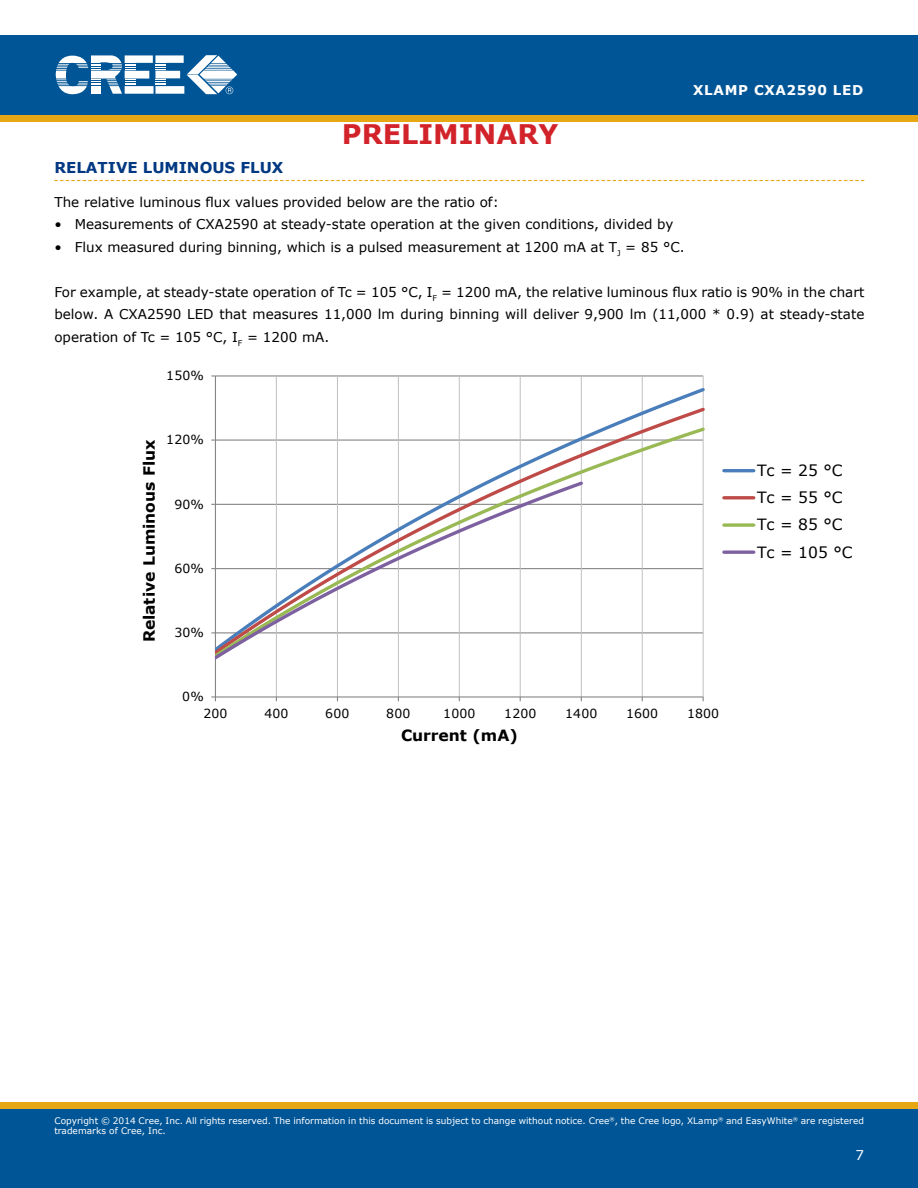
<style>
.page{position:relative;width:918px;height:1188px;background:#fff}
.page>*{position:absolute;margin:0;border:0;box-sizing:border-box;transform-origin:0 0}
.t1{font:700 27px "Verdana";color:#d2232a}
.t2{font:700 15.45px "Verdana";color:#000}
.t3{font:15.45px/27.2px "Verdana";color:#000}
.t4{font:700 15px "Verdana";color:#003882}
.t5{font:13.5px/22.5px "Verdana";color:#000;text-align:justify}
.t6{font:700 13.5px "Verdana";letter-spacing:.05em;color:#fff}
.t7{font:13.5px "Verdana";color:#fff}
.t8{font:12.45px "Verdana";letter-spacing:.005em;color:#000}
.t9{font:9px/10.8px "Verdana";color:#fff}
</style>
<div class="page">
<div style="left:0;top:115px;width:918px;height:7px;background:#e7a614"></div>
<div style="left:0;top:35px;width:918px;height:80px;background:#005596"></div>
<svg style="left:56px;top:55px;width:181px;height:39px"></svg>
<div style="left:0;top:1108px;width:918px;height:80px;background:#005596"></div>
<div style="left:0;top:1102px;width:918px;height:6px;background:#e7a614"></div>
<svg style="left:54px;top:180px;width:810px;height:1px"></svg>
<hr style="left:215px;top:375px;width:488px;height:2px;background:#868686">
<hr style="left:276px;top:376px;width:1px;height:321px;background:#c0c0c0">
<hr style="left:337px;top:376px;width:1px;height:321px;background:#c0c0c0">
<hr style="left:398px;top:376px;width:1px;height:321px;background:#c0c0c0">
<hr style="left:459px;top:376px;width:1px;height:321px;background:#c0c0c0">
<hr style="left:520px;top:376px;width:1px;height:321px;background:#c0c0c0">
<hr style="left:581px;top:376px;width:1px;height:321px;background:#c0c0c0">
<hr style="left:642px;top:376px;width:1px;height:321px;background:#c0c0c0">
<hr style="left:703px;top:376px;width:1px;height:321px;background:#c0c0c0">
<hr style="left:215px;top:376px;width:1px;height:321px;background:#868686">
<hr style="left:215px;top:696px;width:488px;height:2px;background:#868686">
<svg style="left:211px;top:696px;width:5px;height:5px"></svg>
<svg style="left:458px;top:405px;width:247px;height:20px"></svg>
<svg style="left:216px;top:425px;width:489px;height:236px"></svg>
<svg style="left:215px;top:479px;width:371px;height:183px"></svg>
<hr style="left:724px;top:469px;width:30px;height:3px;background:#4a7ebb">
<hr style="left:724px;top:496px;width:30px;height:3px;background:#be4b48">
<svg style="left:724px;top:523px;width:30px;height:4px"></svg>
<svg style="left:724px;top:550px;width:30px;height:4px"></svg>
<h1 class="t1" style="left:342px;top:117px;width:218px">PRELIM INARY</h1>
<p class="t6" style="left:693px;top:82px;width:172px">XLAMP CXA2590 LED</p>
<p class="t4" style="left:54px;top:158px;width:229px">RELATIVE LUMINOUS FLUX</p>
<p class="t5" style="left:54px;top:190px;width:446px">The relative luminous flux values provided below are the ratio of:</p>
<p class="t5" style="left:54px;top:213px;width:621px">• M easurements of CXA2590 at steady-state operation at the given conditions, divided by</p>
<p class="t5" style="left:54px;top:235px;width:632px">• Flux measured during binning, which is a pulsed measurement at 1200 mA at T<sub>J</sub> = 85 °C.</p>
<p class="t5" style="left:54px;top:280px;width:812px">For example, at steady-state operation of Tc = 105 °C, I<sub>F</sub> = 1200 mA, the relative luminous flux ratio is 90% in the chart below. A CXA2590 LED that measures 11,000 lm during binning will deliver 9,900 lm (11,000 * 0.9) at steady-state operation of Tc = 105 °C, I<sub>F</sub> = 1200 mA.</p>
<p class="t8" style="left:166px;top:368px;width:39px">150%</p>
<p class="t2" style="left:139px;top:642px;width:205px;rotate:-90deg">Relative Luminous Flux</p>
<p class="t8" style="left:166px;top:432px;width:39px">120%</p>
<p class="t8" style="left:174px;top:496px;width:31px">90%</p>
<p class="t8" style="left:174px;top:560px;width:31px">60%</p>
<p class="t8" style="left:174px;top:625px;width:31px">30%</p>
<p class="t8" style="left:182px;top:689px;width:23px">0%</p>
<p class="t8" style="left:203px;top:706px;width:26px">200</p>
<p class="t8" style="left:264px;top:706px;width:26px">400</p>
<p class="t8" style="left:325px;top:706px;width:26px">600</p>
<p class="t8" style="left:386px;top:706px;width:26px">800</p>
<p class="t8" style="left:443px;top:706px;width:34px">1000</p>
<p class="t8" style="left:504px;top:706px;width:34px">1200</p>
<p class="t8" style="left:565px;top:706px;width:34px">1400</p>
<p class="t8" style="left:626px;top:706px;width:34px">1600</p>
<p class="t8" style="left:687px;top:706px;width:34px">1800</p>
<p class="t2" style="left:401px;top:726px;width:118px">Current (mA)</p>
<p class="t3" style="left:757px;top:456px;width:97px">Tc = 25 °C<br>Tc = 55 °C<br>Tc = 85 °C<br>Tc = 105 °C</p>
<p class="t9" style="left:54px;top:1115px;width:811px">Copyright © 2014 Cree, Inc. All rights reserved. The information in this document is subject to change without notice. Cree<sup>®</sup>, the Cree logo, XLamp<sup>®</sup> and EasyWhite<sup>®</sup> are registered trademarks of Cree, Inc.</p>
<p class="t7" style="left:855px;top:1146px;width:10px">7</p>
</div>
